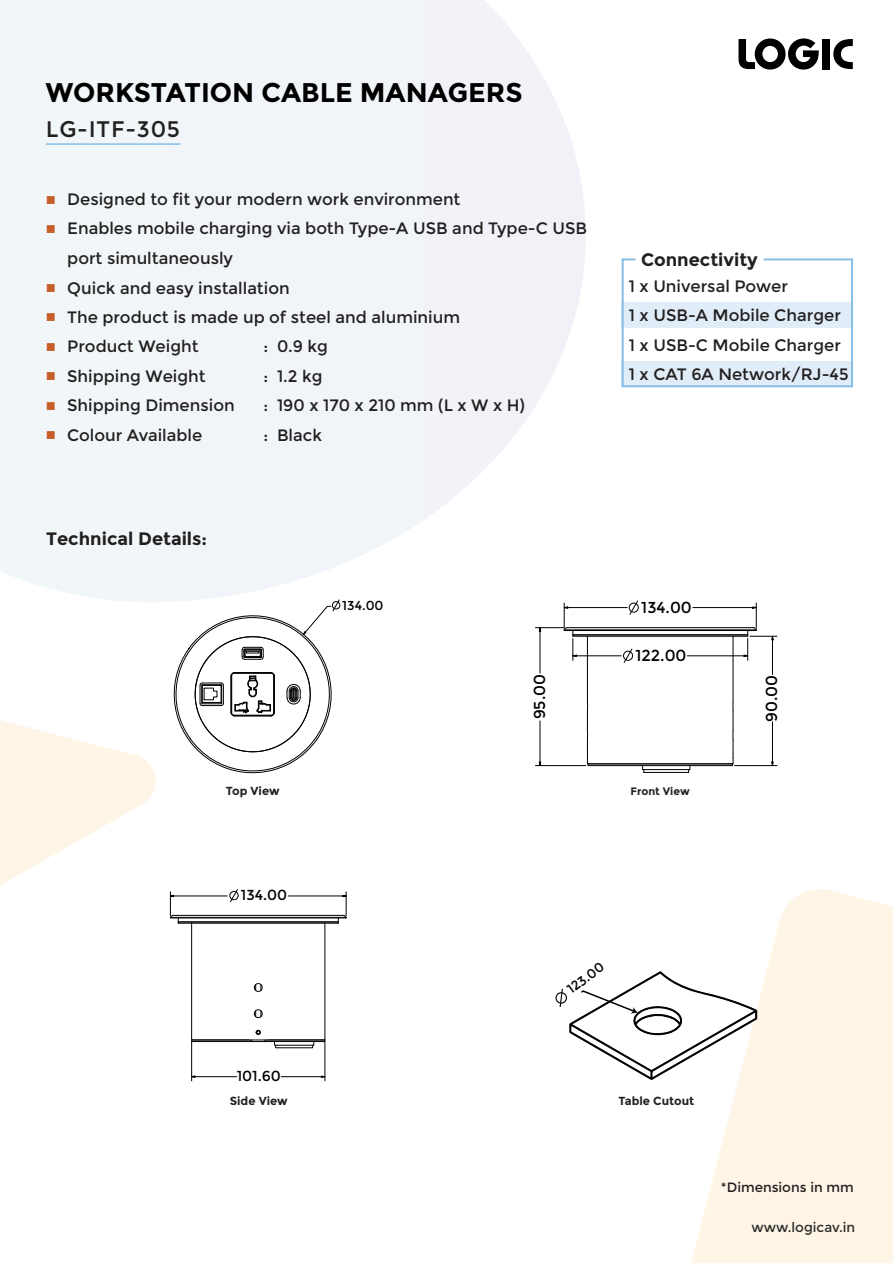
<style>
.page{position:relative;width:893px;height:1263px;background:#fff}
.page>*{position:absolute;margin:0;border:0;box-sizing:border-box;transform-origin:0 0}
.t1{font:700 27px "Montreal";color:#000}
.t2{font:22.5px "Montreal";letter-spacing:.035em;color:#221f1f}
.t3{font:700 18px "Montreal";color:#221f1f}
.t4{font:16.5px/29.4px "Montreal";color:#221f1f}
.t5{font:15.9px "Montreal";letter-spacing:-.005em;color:#010101}
.t6{font:14.55px "Montreal";letter-spacing:-.01em;color:#010101}
.t7{font:13.5px "Montreal";color:#231f20}
.t8{font:13.5px "Montreal";color:#2b2c2a}
.t9{font:13.2px "Montreal";color:#000}
.t10{font:12.9px "Montreal";color:#010101}
.t11{font:700 11.7px "Montreal";color:#221f1f}
.t12{font:700 10.8px "Montreal";color:#221f1f}
.s1{color:#c75e28}
</style>
<div class="page">
<svg style="left:0;top:0;width:586px;height:602px"></svg>
<svg style="left:691px;top:889px;width:202px;height:374px;fill:#fef5e6"></svg>
<svg style="left:0;top:720px;width:156px;height:165px;fill:#fef5e6"></svg>
<svg style="left:621px;top:258px;width:232px;height:130px"></svg>
<hr style="left:46px;top:143px;width:135px;height:2px;background:#87bce5">
<svg style="left:164px;top:598px;width:179px;height:176px"></svg>
<svg style="left:253px;top:1009px;width:10px;height:9px"></svg>
<svg style="left:253px;top:983px;width:10px;height:9px"></svg>
<div style="left:191px;top:923px;width:134px;height:117px;border:1px solid #000"></div>
<hr style="left:192px;top:1041px;width:133px;height:1px;background:#000">
<hr style="left:268px;top:1039px;width:57px;height:1px;background:#000">
<hr style="left:192px;top:1039px;width:57px;height:1px;background:#000">
<svg style="left:250px;top:1029px;width:17px;height:12px"></svg>
<svg style="left:274px;top:1041px;width:41px;height:8px"></svg>
<div style="left:178px;top:921px;width:161px;height:3px;border:1px solid #000"></div>
<hr style="left:172px;top:915px;width:172px;height:1px;background:#000">
<hr style="left:170px;top:917px;width:176px;height:1px;background:#000">
<hr style="left:178px;top:921px;width:160px;height:1px;background:#000">
<hr style="left:195px;top:1076px;width:42px;height:1px;background:#000">
<hr style="left:281px;top:1076px;width:41px;height:1px;background:#000">
<hr style="left:324px;top:1042px;width:1px;height:39px;background:#000">
<hr style="left:191px;top:1042px;width:1px;height:39px;background:#000">
<hr style="left:174px;top:895px;width:53px;height:1px;background:#000">
<hr style="left:288px;top:895px;width:55px;height:1px;background:#000">
<svg style="left:338px;top:892px;width:9px;height:30px"></svg>
<svg style="left:169px;top:892px;width:10px;height:30px"></svg>
<svg style="left:229px;top:889px;width:10px;height:13px"></svg>
<hr style="left:587px;top:636px;width:1px;height:66px;background:#000">
<hr style="left:733px;top:636px;width:1px;height:66px;background:#000">
<svg style="left:586px;top:701px;width:148px;height:72px"></svg>
<hr style="left:564px;top:629px;width:192px;height:1px;background:#000">
<hr style="left:566px;top:627px;width:188px;height:1px;background:#000">
<hr style="left:564px;top:630px;width:192px;height:1px;background:#000">
<hr style="left:573px;top:634px;width:175px;height:1px;background:#000">
<svg style="left:538px;top:761px;width:4px;height:6px"></svg>
<hr style="left:539px;top:721px;width:1px;height:41px;background:#000">
<hr style="left:539px;top:631px;width:1px;height:42px;background:#000">
<hr style="left:535px;top:765px;width:51px;height:1px;background:#000">
<hr style="left:687px;top:655px;width:57px;height:1px;background:#000">
<hr style="left:576px;top:655px;width:45px;height:1px;background:#000">
<hr style="left:568px;top:607px;width:59px;height:1px;background:#000">
<hr style="left:693px;top:607px;width:60px;height:1px;background:#000">
<svg style="left:535px;top:603px;width:42px;height:57px"></svg>
<svg style="left:771px;top:761px;width:3px;height:6px"></svg>
<hr style="left:772px;top:640px;width:1px;height:34px;background:#000">
<hr style="left:772px;top:722px;width:1px;height:40px;background:#000">
<hr style="left:735px;top:765px;width:42px;height:1px;background:#000">
<svg style="left:743px;top:603px;width:34px;height:57px"></svg>
<svg style="left:628px;top:600px;width:11px;height:15px"></svg>
<svg style="left:623px;top:648px;width:10px;height:15px"></svg>
<svg style="left:555px;top:971px;width:202px;height:109px"></svg>
<svg style="left:738px;top:38px;width:81px;height:32px"></svg>
<div style="left:822px;top:39px;width:8px;height:30px;background:#000"></div>
<svg style="left:833px;top:39px;width:20px;height:30px"></svg>
<h1 class="t1" style="left:46px;top:77px;width:478px">WORKSTATION CABLE MANAGERS</h1>
<h2 class="t2" style="left:46px;top:116px;width:135px">LG-ITF-305</h2>
<p class="t4" style="left:46px;top:185px;width:416px"><span class="s1">■</span> Designed to fit your modern work environment</p>
<p class="t4" style="left:67px;top:213px;width:521px;line-height:30.2px;text-indent:-21px"><span class="s1">■</span> Enables mobile charging via both Type-A USB and Type-C USB port simultaneously</p>
<p class="t4" style="left:46px;top:273px;width:245px"><span class="s1">■</span> Quick and easy installation</p>
<p class="t4" style="left:46px;top:303px;width:416px"><span class="s1">■</span> The product is made up of steel and aluminium</p>
<p class="t4" style="left:46px;top:332px;width:154px"><span class="s1">■</span> Product Weight</p>
<p class="t4" style="left:263px;top:332px;width:66px">: 0.9 kg</p>
<p class="t4" style="left:46px;top:361px;width:161px"><span class="s1">■</span> Shipping Weight</p>
<p class="t4" style="left:263px;top:361px;width:61px">: 1.2 kg</p>
<p class="t4" style="left:46px;top:391px;width:190px"><span class="s1">■</span> Shipping Dimension</p>
<p class="t4" style="left:263px;top:391px;width:263px">: 190 x 170 x 210 mm (L x W x H)</p>
<p class="t4" style="left:46px;top:420px;width:158px"><span class="s1">■</span> Colour Available</p>
<p class="t4" style="left:263px;top:420px;width:60px">: Black</p>
<p class="t3" style="left:46px;top:528px;width:162px">Technical Details:</p>
<p class="t10" style="left:342px;top:597px;width:43px">134.00</p>
<p class="t3" style="left:641px;top:249px;width:118px">Connectivity</p>
<p class="t4" style="left:629px;top:271px;width:221px">1 x Universal Power<br>1 x USB-A Mobile Charger<br>1 x USB-C Mobile Charger<br>1 x CAT 6A Network/RJ-45</p>
<p class="t5" style="left:641px;top:598px;width:52px">134.00</p>
<p class="t5" style="left:636px;top:646px;width:53px">122.00</p>
<p class="t11" style="left:226px;top:784px;width:55px">Top View</p>
<p class="t6" style="left:241px;top:887px;width:48px">134.00</p>
<p class="t6" style="left:237px;top:1067px;width:46px">101.60</p>
<p class="t11" style="left:230px;top:1093px;width:60px">Side View</p>
<p class="t5" style="left:530px;top:719px;width:47px;rotate:-90deg">95.00</p>
<p class="t5" style="left:762px;top:722px;width:49px;rotate:-90deg">90.00</p>
<p class="t12" style="left:631px;top:784px;width:61px">Front View</p>
<p class="t9" style="left:564px;top:984px;width:44px;rotate:-37deg">123.00</p>
<p class="t11" style="left:618px;top:1093px;width:77px">Table Cutout</p>
<p class="t7" style="left:721px;top:1180px;width:134px">*Dimensions in mm</p>
<p class="t8" style="left:751px;top:1219px;width:105px">www.logicav.in</p>
</div>
